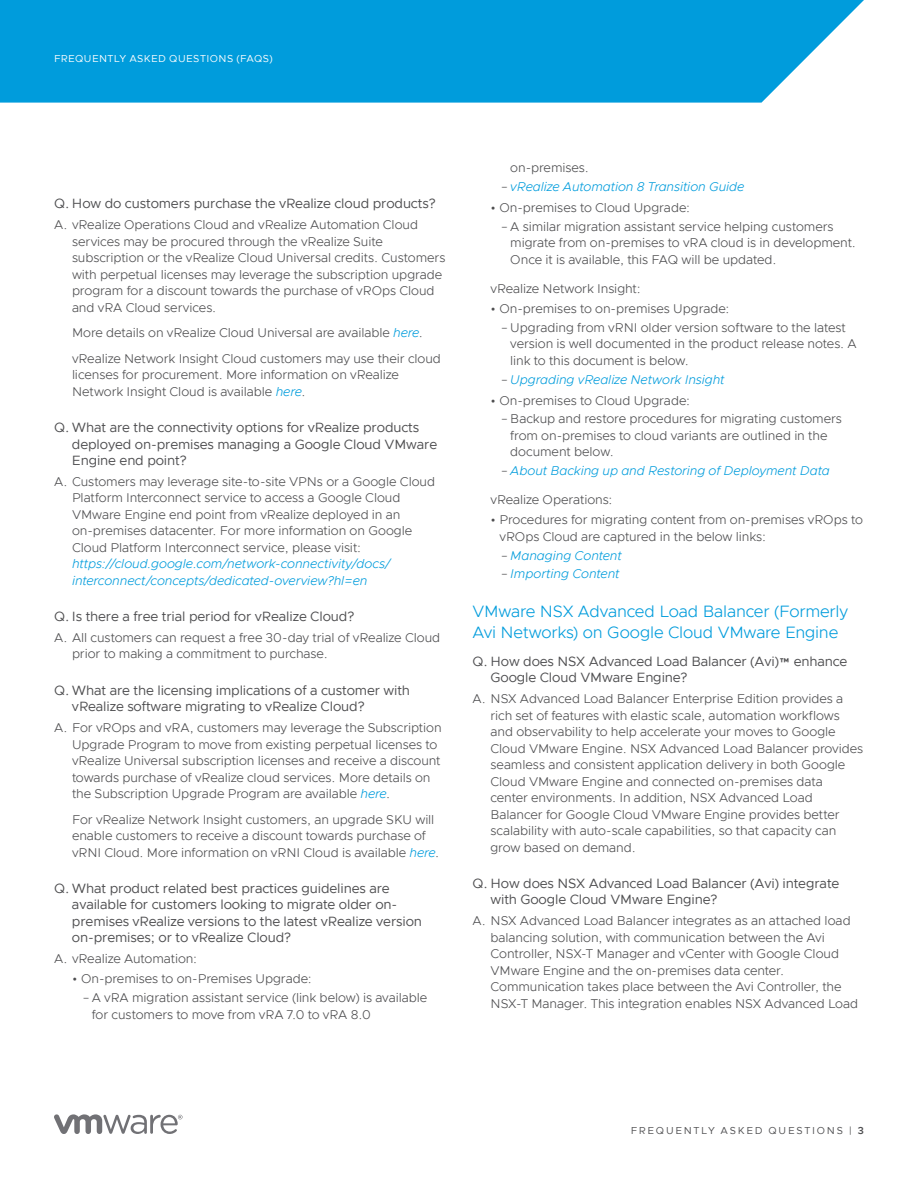
<style>
.page{position:relative;width:918px;height:1188px;background:#fff}
.page>*{position:absolute;margin:0;border:0;box-sizing:border-box;transform-origin:0 0}
.t1{font:300 16.5px/21px "Metropolis";letter-spacing:-.01em;color:#009cdc}
.t2{font:13.5px/16.5px "Metropolis";letter-spacing:-.01em;color:#4d4d4f}
.t3{font:300 12.75px/16.5px "Metropolis";letter-spacing:-.005em;color:#4d4d4f}
.t4{font:italic 300 12.75px/16.5px "Metropolis";letter-spacing:-.005em;color:#009cdc}
.t5{font:10.2px "Metropolis";letter-spacing:.04em;color:#fff}
.t6{font:10.2px "Metropolis";letter-spacing:.17em;color:#4d4d4f}
.s1{font-style:italic;color:#009cdc}
.s2{font-family:"Gotham"}
.s3{font-family:"Gotham";font-style:normal;color:#4d4d4f}
.s4{font-weight:600}
</style>
<div class="page">
<svg style="left:54px;top:1114px;width:129px;height:20px"></svg>
<div style="left:0;top:0;width:864px;height:103px;background:#009cdc"></div>
<p class="t5" style="left:54px;top:52px;width:220px">FREQUENTLY ASKED QUESTIONS (FAQS)</p>
<p class="t2" style="left:54px;top:196px;width:383px">Q. How do customers purchase the vRealize cloud products?</p>
<p class="t3" style="left:72px;top:217px;width:375px;text-indent:-18px">A. vRealize Operations Cloud and vRealize Automation Cloud services may be procured through the vRealize Suite subscription or the vRealize Cloud Universal credits. Customers with perpetual licenses may leverage the subscription upgrade program for a discount towards the purchase of vROps Cloud and vRA Cloud services.</p>
<p class="t3" style="left:72px;top:320px;width:371px;line-height:25.5px">More details on vRealize Cloud Universal are available <span class="s1">here</span>. vRealize Network Insight Cloud customers may use their cloud</p>
<p class="t3" style="left:72px;top:367px;width:329px">licenses for procurement. More information on vRealize<br>Network Insight Cloud is available <span class="s1">here</span>.</p>
<p class="t2" style="left:72px;top:419px;width:367px;text-indent:-18px">Q. What are the connectivity options for vRealize products deployed on-premises managing a Google Cloud VMware<br>Engine end point?</p>
<p class="t3" style="left:72px;top:473px;width:365px;text-indent:-18px">A. Customers may leverage site-to-site VPNs or a Google Cloud Platform Interconnect service to access a Google Cloud VMware Engine end point from vRealize deployed in an on-premises datacenter. For more information on Google Cloud Platform Interconnect service, please visit:</p>
<p class="t4" style="left:72px;top:556px;width:320px">https://cloud.google.com/network-connectivity/docs/ interconnect/concepts/dedicated-overview?hl=en</p>
<p class="t2" style="left:54px;top:608px;width:302px">Q. Is there a free trial period for vRealize Cloud?</p>
<p class="t3" style="left:72px;top:629px;width:370px;text-indent:-18px">A. All customers can request a free 30-day trial of vRealize Cloud prior to making a commitment to purchase.</p>
<p class="t2" style="left:72px;top:682px;width:340px;text-indent:-18px">Q. What are the licensing implications of a customer with vRealize software migrating to vRealize Cloud?</p>
<p class="t3" style="left:72px;top:719px;width:371px;text-indent:-18px">A. For vROps and vRA, customers may leverage the Subscription Upgrade Program to move from existing perpetual licenses to vRealize Universal subscription licenses and receive a discount towards purchase of vRealize cloud services. More details on the Subscription Upgrade Program are available <span class="s1">here</span>.</p>
<p class="t3" style="left:72px;top:811px;width:369px">For vRealize Network Insight customers, an upgrade SKU will enable customers to receive a discount towards purchase of vRNI Cloud. More information on vRNI Cloud is available <span class="s1">here</span>.</p>
<p class="t2" style="left:72px;top:880px;width:352px;text-indent:-18px">Q. What product related best practices guidelines are available for customers looking to migrate older on&shy;premises vRealize versions to the latest vRealize version on-premises; or to vRealize Cloud?</p>
<p class="t3" style="left:54px;top:951px;width:145px">A. vRealize Automation:</p>
<p class="t3" style="left:72px;top:971px;width:241px">• On-premises to on-Premises Upgrade:</p>
<p class="t3" style="left:92px;top:989px;width:337px;text-indent:-9px"><span class="s2">–</span> A vRA migration assistant service (link below) is available for customers to move from vRA 7.0 to vRA 8.0</p>
<p class="t3" style="left:510px;top:159px;width:80px">on-premises.</p>
<p class="t4" style="left:501px;top:178px;width:245px"><span class="s3">–</span> vRealize Automation 8 Transition Guide</p>
<p class="t3" style="left:491px;top:199px;width:201px">• On-premises to Cloud Upgrade:</p>
<p class="t3" style="left:510px;top:218px;width:347px;text-indent:-9px"><span class="s2">–</span> A similar migration assistant service helping customers migrate from on-premises to vRA cloud is in development.<br>Once it is available, this FAQ will be updated.</p>
<p class="t3" style="left:491px;top:280px;width:152px">vRealize Network Insight:</p>
<p class="t3" style="left:491px;top:300px;width:240px">• On-premises to on-premises Upgrade:</p>
<p class="t3" style="left:510px;top:319px;width:348px;text-indent:-9px"><span class="s2">–</span> Upgrading from vRNI older version software to the latest version is well documented in the product release notes. A link to this document is below.</p>
<p class="t4" style="left:501px;top:371px;width:225px"><span class="s3">–</span> Upgrading vRealize Network Insight</p>
<p class="t3" style="left:491px;top:392px;width:201px">• On-premises to Cloud Upgrade:</p>
<p class="t3" style="left:510px;top:411px;width:333px;text-indent:-9px"><span class="s2">–</span> Backup and restore procedures for migrating customers from on-premises to cloud variants are outlined in the document below.</p>
<p class="t4" style="left:501px;top:463px;width:330px"><span class="s3">–</span> About Backing up and Restoring of Deployment Data</p>
<p class="t3" style="left:491px;top:492px;width:124px">vRealize Operations:</p>
<p class="t3" style="left:500px;top:512px;width:365px;text-indent:-9px">• Procedures for migrating content from on-premises vROps to vROps Cloud are captured in the below links:</p>
<p class="t4" style="left:501px;top:547px;width:122px"><span class="s3">–</span> Managing Content</p>
<p class="t4" style="left:501px;top:566px;width:120px"><span class="s3">–</span> Importing Content</p>
<p class="t1" style="left:472px;top:601px;width:377px">VMware NSX Advanced Load Balancer (Formerly<br>Avi Networks) on Google Cloud VMware Engine</p>
<p class="t2" style="left:490px;top:653px;width:358px;text-indent:-18px">Q. How does NSX Advanced Load Balancer (Avi)™ enhance<br>Google Cloud VMware Engine?</p>
<p class="t3" style="left:491px;top:690px;width:374px;text-indent:-18px">A. NSX Advanced Load Balancer Enterprise Edition provides a rich set of features with elastic scale, automation workflows and observability to help accelerate your moves to Google Cloud VMware Engine. NSX Advanced Load Balancer provides seamless and consistent application delivery in both Google Cloud VMware Engine and connected on-premises data center environments. In addition, NSX Advanced Load Balancer for Google Cloud VMware Engine provides better scalability with auto-scale capabilities, so that capacity can grow based on demand.</p>
<p class="t2" style="left:490px;top:875px;width:350px;text-indent:-18px">Q. How does NSX Advanced Load Balancer (Avi) integrate with Google Cloud VMware Engine?</p>
<p class="t3" style="left:491px;top:912px;width:369px;text-indent:-18px">A. NSX Advanced Load Balancer integrates as an attached load balancing solution, with communication between the Avi Controller, NSX-T Manager and vCenter with Google Cloud VMware Engine and the on-premises data center.<br>Communication takes place between the Avi Controller, the NSX-T Manager. This integration enables NSX Advanced Load</p>
<p class="t6" style="left:631px;top:1124px;width:235px">FREQUENTLY ASKED QUESTIONS | <span class="s4">3</span></p>
</div>
